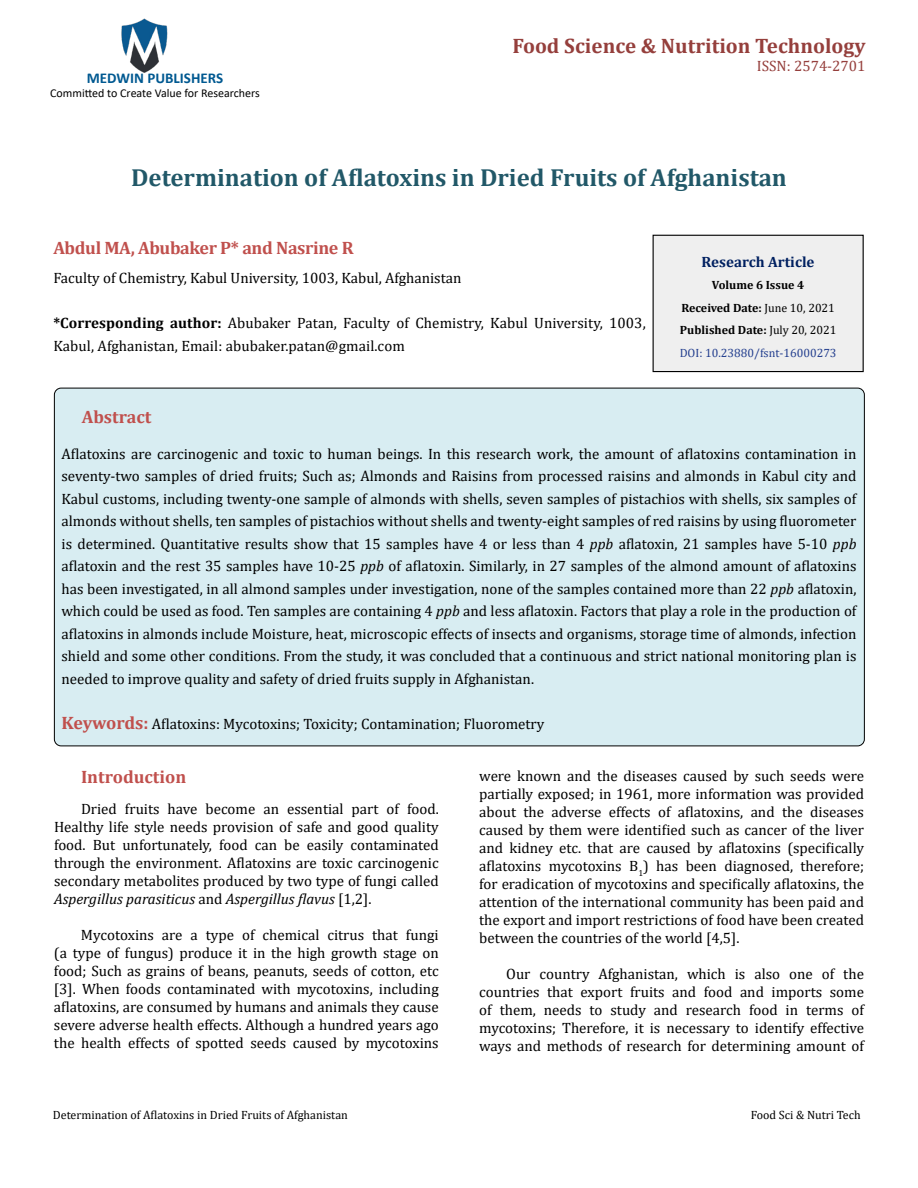
<style>
.page{position:relative;width:918px;height:1188px;background:#fff}
.page>*{position:absolute;margin:0;border:0;box-sizing:border-box;transform-origin:0 0}
.t1{font:700 24.75px "Cambria";color:#215868}
.t2{font:700 21px "Cambria";color:#953f3c}
.t3{font:700 18px "Cambria";letter-spacing:-.02em;color:#c0504d}
.t4{font:700 18px "Cambria";color:#c0504d}
.t5{font:15px/18px "Cambria";color:#000;text-align:justify}
.t6{font:700 15px "Calibri";color:#005991}
.t7{font:700 15px "Cambria";color:#002060}
.t8{font:15px "Cambria";color:#953f3c}
.t9{font:700 12px/22.5px "Cambria";color:#000;text-align:center}
.t10{font:12px "Cambria";color:#000}
.t11{font:12px "Calibri";color:#000}
.s1{font-weight:700}
.s2{font-weight:400}
.s3{font-weight:400;color:#25408f}
.s4{font-style:italic}
.s5{font-weight:700;font-size:18px;color:#c0504d}
</style>
<div class="page">
<img style="left:121px;top:18px;width:47px;height:55px">
<div style="left:653px;top:235px;width:210px;height:137px;background:#efefef"></div>
<div style="left:653px;top:235px;width:211px;height:137px;border:1px solid #000"></div>
<div style="left:54px;top:388px;width:810px;height:358px;background:#d8edf2;border-radius:7px"></div>
<p class="t6" style="left:87px;top:67px;width:138px">MEDWIN PUBLISHERS</p>
<p class="t11" style="left:50px;top:85px;width:211px">Committed to Create Value for Researchers</p>
<h2 class="t2" style="left:513px;top:31px;width:354px">Food Science &amp; Nutrition Technology</h2>
<p class="t8" style="left:757px;top:57px;width:110px">ISSN: 2574-2701</p>
<h1 class="t1" style="left:131px;top:160px;width:657px">Determination of Aflatoxins in Dried Fruits of Afghanistan</h1>
<p class="t3" style="left:53px;top:235px;width:302px">Abdul MA, Abubaker P* and Nasrine R</p>
<p class="t5" style="left:53px;top:269px;width:410px">Faculty of Chemistry, Kabul University, 1003, Kabul, Afghanistan</p>
<p class="t5" style="left:53px;top:312px;width:594px;line-height:22.5px"><span class="s1">*Corresponding author:</span> Abubaker Patan, Faculty of Chemistry, Kabul University, 1003,<br>Kabul, Afghanistan, Email: abubaker.patan@gmail.com</p>
<p class="t7" style="left:702px;top:251px;width:114px">Research Article</p>
<p class="t9" style="left:680px;top:274px;width:158px">Volume 6 Issue 4<br>Received Date: <span class="s2">June 10, 2021<br></span>Published Date: <span class="s2">July 20, 2021<br></span><span class="s3">DOI: 10.23880/fsnt-16000273</span></p>
<p class="t4" style="left:82px;top:404px;width:71px">Abstract</p>
<p class="t5" style="left:62px;top:442px;width:797px;line-height:22.5px">Aflatoxins are carcinogenic and toxic to human beings. In this research work, the amount of aflatoxins contamination in seventy-two samples of dried fruits; Such as; Almonds and Raisins from processed raisins and almonds in Kabul city and Kabul customs, including twenty-one sample of almonds with shells, seven samples of pistachios with shells, six samples of almonds without shells, ten samples of pistachios without shells and twenty-eight samples of red raisins by using fluorometer is determined. Quantitative results show that 15 samples have 4 or less than 4 <span class="s4">ppb</span> aflatoxin, 21 samples have 5-10 <span class="s4">ppb </span>aflatoxin and the rest 35 samples have 10-25 <span class="s4">ppb</span> of aflatoxin. Similarly, in 27 samples of the almond amount of aflatoxins has been investigated, in all almond samples under investigation, none of the samples contained more than 22 <span class="s4">ppb</span> aflatoxin, which could be used as food. Ten samples are containing 4 <span class="s4">ppb</span> and less aflatoxin. Factors that play a role in the production of aflatoxins in almonds include Moisture, heat, microscopic effects of insects and organisms, storage time of almonds, infection shield and some other conditions. From the study, it was concluded that a continuous and strict national monitoring plan is needed to improve quality and safety of dried fruits supply in Afghanistan.</p>
<p class="t5" style="left:62px;top:714px;width:484px"><span class="s5">Keywords:</span> Aflatoxins: Mycotoxins; Toxicity; Contamination; Fluorometry</p>
<p class="t4" style="left:81px;top:764px;width:107px">Introduction</p>
<p class="t5" style="left:54px;top:800px;width:386px;text-indent:27px">Dried fruits have become an essential part of food.<br>Healthy life style needs provision of safe and good quality food. But unfortunately, food can be easily contaminated through the environment. Aflatoxins are toxic carcinogenic secondary metabolites produced by two type of fungi called <span class="s4">Aspergillus parasiticus</span> and <span class="s4">Aspergillus flavus</span> [1,2].</p>
<p class="t5" style="left:54px;top:926px;width:386px;text-indent:27px">Mycotoxins are a type of chemical citrus that fungi (a type of fungus) produce it in the high growth stage on food; Such as grains of beans, peanuts, seeds of cotton, etc [3]. When foods contaminated with mycotoxins, including aflatoxins, are consumed by humans and animals they cause severe adverse health effects. Although a hundred years ago the health effects of spotted seeds caused by mycotoxins</p>
<p class="t5" style="left:479px;top:766px;width:386px">were known and the diseases caused by such seeds were partially exposed; in 1961, more information was provided about the adverse effects of aflatoxins, and the diseases caused by them were identified such as cancer of the liver and kidney etc. that are caused by aflatoxins (specifically aflatoxins mycotoxins B<sub>1</sub>) has been diagnosed, therefore; for eradication of mycotoxins and specifically aflatoxins, the attention of the international community has been paid and the export and import restrictions of food have been created between the countries of the world [4,5].</p>
<p class="t5" style="left:479px;top:964px;width:386px;text-indent:27px">Our country Afghanistan, which is also one of the countries that export fruits and food and imports some of them, needs to study and research food in terms of mycotoxins; Therefore, it is necessary to identify effective ways and methods of research for determining amount of</p>
<p class="t10" style="left:53px;top:1108px;width:297px">Determination of Aflatoxins in Dried Fruits of Afghanistan</p>
<p class="t10" style="left:751px;top:1108px;width:111px">Food Sci &amp; Nutri Tech</p>
</div>
